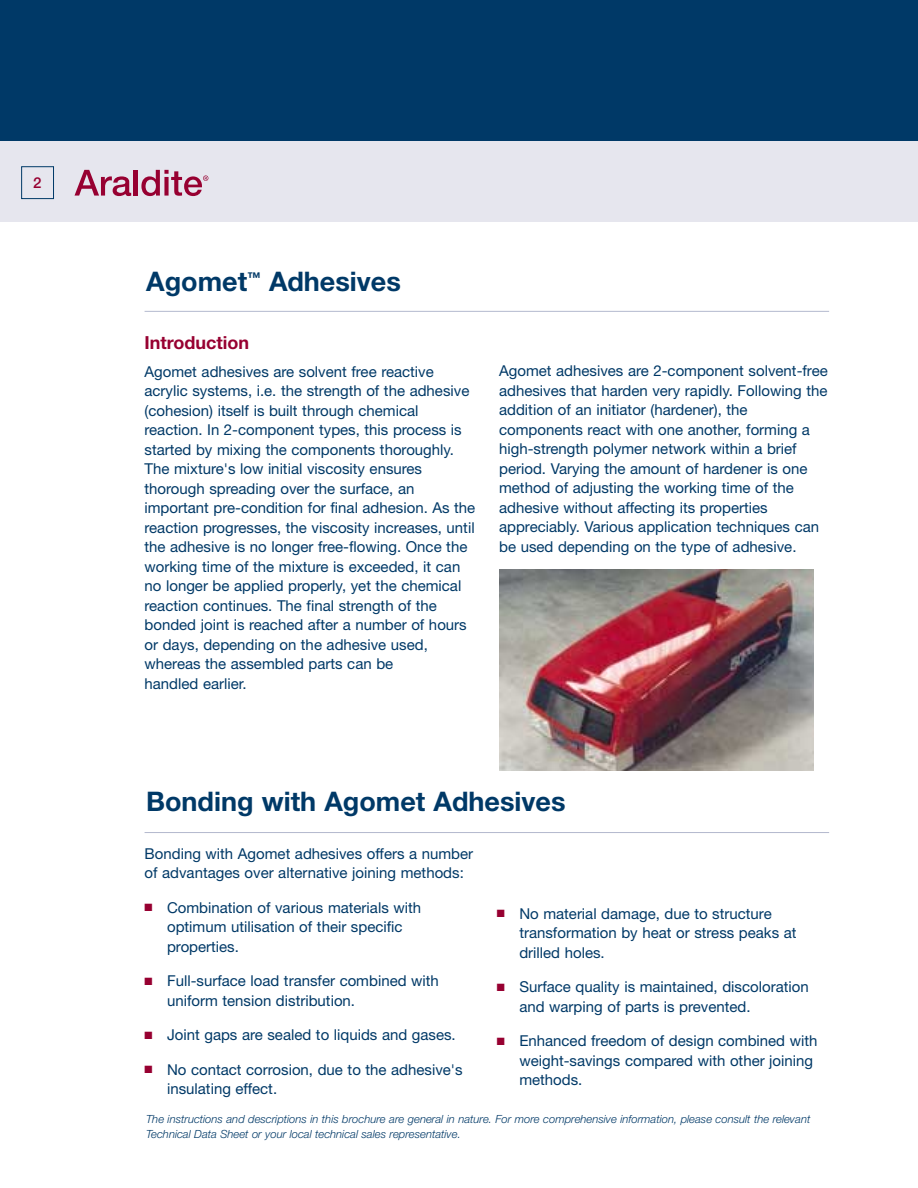
<style>
.page{position:relative;width:918px;height:1188px;background:#fff}
.page>*{position:absolute;margin:0;border:0;box-sizing:border-box;transform-origin:0 0}
.t1{font:700 27px "Helvetica Neue";color:#003967}
.t2{font:700 18px "Helvetica Neue";color:#970031}
.t3{font:15px/19.5px "Helvetica Neue";color:#003967}
.t4{font:500 15px "Helvetica Neue";color:#970031}
.t5{font:italic 300 11.25px/15px "Helvetica Neue";color:#003967}
.s1{color:#970031}
</style>
<div class="page">
<div style="left:0;top:1px;width:918px;height:221px;background:#e6e6ee"></div>
<svg style="left:75px;top:170px;width:56px;height:26px"></svg>
<hr style="left:134px;top:170px;width:4px;height:26px;background:#970031">
<svg style="left:141px;top:170px;width:67px;height:26px"></svg>
<div style="left:0;top:0;width:918px;height:140px;background:#003967"></div>
<div style="left:21px;top:166px;width:33px;height:33px;border:1px solid #003967"></div>
<hr style="left:145px;top:311px;width:684px;height:1px;background:#b4b9ce">
<hr style="left:145px;top:832px;width:684px;height:1px;background:#b4b9ce">
<img style="left:499px;top:569px;width:315px;height:202px">
<p class="t4" style="left:33px;top:177px;width:10px">2</p>
<h1 class="t1" style="left:146px;top:272px;width:256px">Agomet<sup>™</sup> Adhesives</h1>
<p class="t2" style="left:145px;top:336px;width:106px">Introduction</p>
<p class="t3" style="left:145px;top:363px;width:332px">Agomet adhesives are solvent free reactive acrylic systems, i.e. the strength of the adhesive (cohesion) itself is built through chemical reaction. In 2-component types, this process is started by mixing the components thoroughly.<br>The mixture's low initial viscosity ensures thorough spreading over the surface, an important pre-condition for final adhesion. As the reaction progresses, the viscosity increases, until the adhesive is no longer free-flowing. Once the working time of the mixture is exceeded, it can no longer be applied properly, yet the chemical reaction continues. The final strength of the bonded joint is reached after a number of hours or days, depending on the adhesive used, whereas the assembled parts can be<br>handled earlier.</p>
<p class="t3" style="left:499px;top:363px;width:330px">Agomet adhesives are 2-component solvent-free adhesives that harden very rapidly. Following the addition of an initiator (hardener), the components react with one another, forming a high-strength polymer network within a brief period. Varying the amount of hardener is one method of adjusting the working time of the adhesive without affecting its properties appreciably. Various application techniques can be used depending on the type of adhesive.</p>
<h1 class="t1" style="left:146px;top:791px;width:421px">Bonding with Agomet Adhesives</h1>
<p class="t3" style="left:145px;top:845px;width:330px">Bonding with Agomet adhesives offers a number of advantages over alternative joining methods:</p>
<p class="t3" style="left:167px;top:899px;width:256px;text-indent:-22px"><span class="s1">■</span> Combination of various materials with optimum utilisation of their specific properties.</p>
<p class="t3" style="left:167px;top:973px;width:273px;text-indent:-22px"><span class="s1">■</span> Full-surface load transfer combined with uniform tension distribution.</p>
<p class="t3" style="left:145px;top:1027px;width:313px"><span class="s1">■</span> Joint gaps are sealed to liquids and gases.</p>
<p class="t3" style="left:167px;top:1061px;width:297px;text-indent:-22px"><span class="s1">■</span> No contact corrosion, due to the adhesive's insulating effect.</p>
<p class="t3" style="left:519px;top:905px;width:279px;text-indent:-22px"><span class="s1">■</span> No material damage, due to structure transformation by heat or stress peaks at drilled holes.</p>
<p class="t3" style="left:519px;top:979px;width:291px;text-indent:-22px"><span class="s1">■</span> Surface quality is maintained, discoloration and warping of parts is prevented.</p>
<p class="t3" style="left:519px;top:1033px;width:300px;text-indent:-22px"><span class="s1">■</span> Enhanced freedom of design combined with weight-savings compared with other joining methods.</p>
<p class="t5" style="left:146px;top:1112px;width:666px">The instructions and descriptions in this brochure are general in nature. For more comprehensive information, please consult the relevant<br>Technical Data Sheet or your local technical sales representative.</p>
</div>
